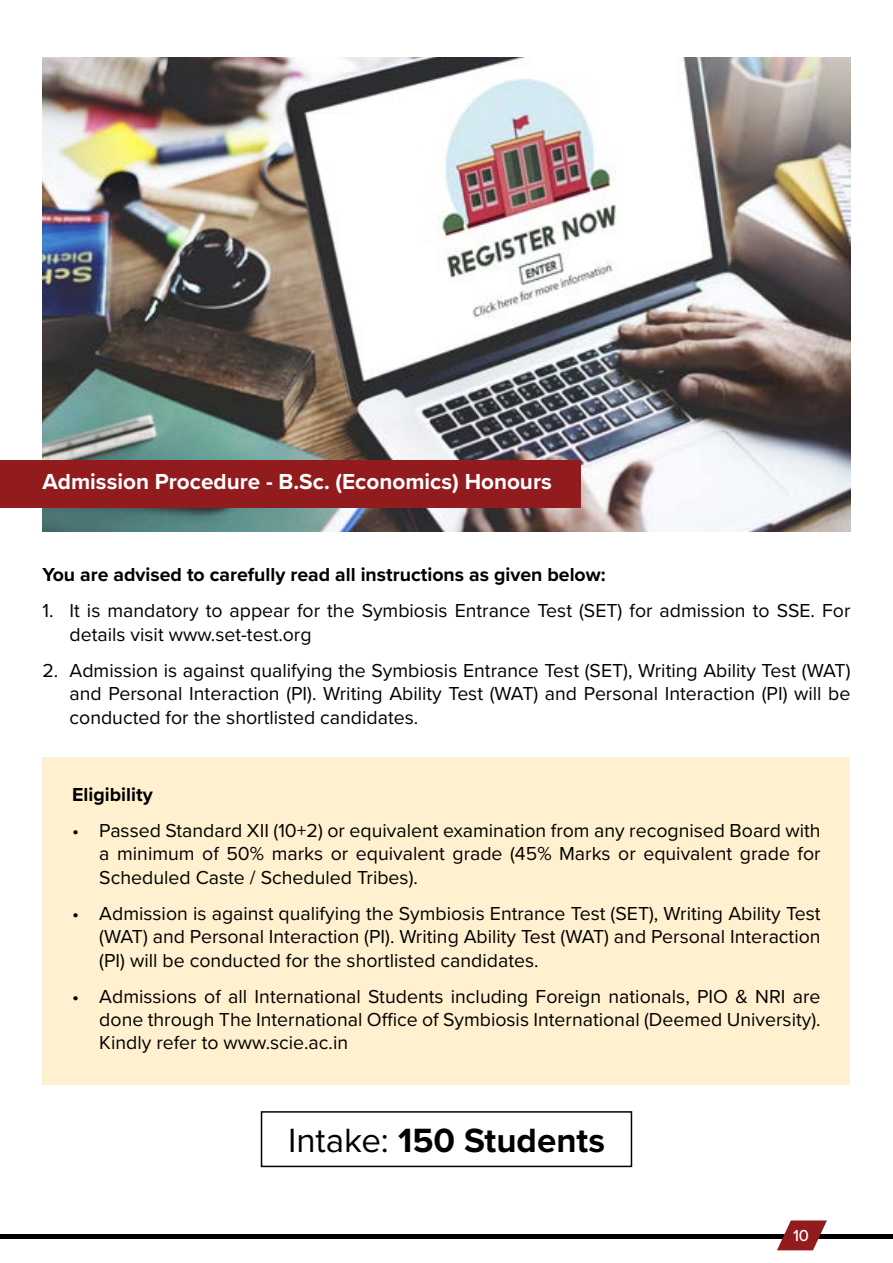
<style>
.page{position:relative;width:893px;height:1263px;background:#fff}
.page>*{position:absolute;margin:0;border:0;box-sizing:border-box;transform-origin:0 0}
.t1{font:700 34.8px "Proxima Nova";color:#000}
.t2{font:700 22.5px "Proxima Nova";color:#fff}
.t3{font:19.5px/23.4px "Proxima Nova";color:#000;text-align:justify}
.t4{font:700 19.5px "Proxima Nova";color:#000}
.t5{font:500 16.5px "Proxima Nova";color:#fff}
.s1{font-weight:400}
</style>
<div class="page">
<div style="left:0;top:1234px;width:893px;height:5px;background:#000"></div>
<svg style="left:777px;top:1220px;width:50px;height:30px"></svg>
<img style="left:43px;top:57px;width:807px;height:474px">
<div style="left:43px;top:757px;width:807px;height:328px;background:#fff1d0"></div>
<div style="left:261px;top:1111px;width:371px;height:56px;border:2px solid #000"></div>
<div style="left:0;top:460px;width:580px;height:48px;background:#921b1e"></div>
<p class="t2" style="left:43px;top:465px;width:511px">Admission Procedure - B.Sc. (Economics) Honours</p>
<p class="t4" style="left:43px;top:560px;width:565px">You are advised to carefully read all instructions as given below:</p>
<p class="t3" style="left:70px;top:598px;width:782px;text-indent:-27px">1. It is mandatory to appear for the Symbiosis Entrance Test (SET) for admission to SSE. For details visit www.set-test.org</p>
<p class="t3" style="left:70px;top:658px;width:782px;text-indent:-27px">2. Admission is against qualifying the Symbiosis Entrance Test (SET), Writing Ability Test (WAT) and Personal Interaction (PI). Writing Ability Test (WAT) and Personal Interaction (PI) will be conducted for the shortlisted candidates.</p>
<p class="t4" style="left:72px;top:779px;width:82px">Eligibility</p>
<p class="t3" style="left:99px;top:818px;width:723px;text-indent:-27px">• Passed Standard XII (10+2) or equivalent examination from any recognised Board with a minimum of 50% marks or equivalent grade (45% Marks or equivalent grade for Scheduled Caste / Scheduled Tribes).</p>
<p class="t3" style="left:99px;top:901px;width:723px;text-indent:-27px">• Admission is against qualifying the Symbiosis Entrance Test (SET), Writing Ability Test (WAT) and Personal Interaction (PI). Writing Ability Test (WAT) and Personal Interaction (PI) will be conducted for the shortlisted candidates.</p>
<p class="t3" style="left:99px;top:983px;width:723px;text-indent:-27px">• Admissions of all International Students including Foreign nationals, PIO &amp; NRI are done through The International Office of Symbiosis International (Deemed University).<br>Kindly refer to www.scie.ac.in</p>
<h1 class="t1" style="left:288px;top:1114px;width:318px"><span class="s1">Intake:</span> 150 Students</h1>
<p class="t5" style="left:793px;top:1223px;width:18px">10</p>
</div>
